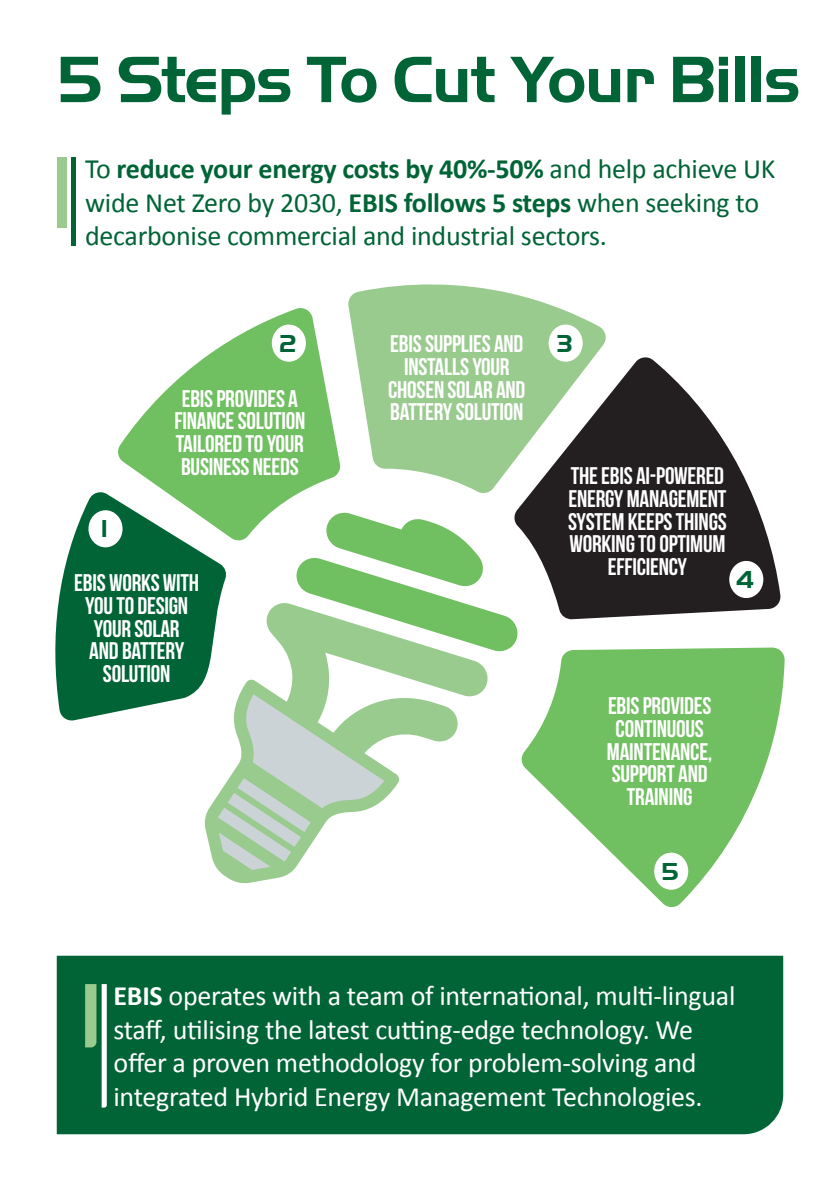
<style>
.page{position:relative;width:840px;height:1191px;background:#fff}
.page>*{position:absolute;margin:0;border:0;box-sizing:border-box;transform-origin:0 0}
.t1{font:700 68px "Handel Got D";letter-spacing:-.025em;color:#006436}
.t2{font:28px/33.6px "Calibri";letter-spacing:-.01em;color:#fff}
.t3{font:28px/33.6px "Calibri";letter-spacing:-.01em;color:#006436}
.t4{font:700 25.4px "Handel Got D";color:#006436}
.t5{font:24px/22.6px "Bebas Neue";letter-spacing:-.01em;color:#fff;text-align:center}
.s1{font-weight:700}
</style>
<div class="page">
<hr style="left:839px;top:0;width:1px;height:865px;background:#deecd7">
<div style="left:71px;top:157px;width:5px;height:88px;background:#006436"></div>
<div style="left:57px;top:157px;width:10px;height:71px;background:#99ca8e"></div>
<svg style="left:348px;top:284px;width:258px;height:209px;fill:#99ca8e"></svg>
<svg style="left:118px;top:308px;width:223px;height:233px;fill:#70bf60"></svg>
<svg style="left:55px;top:490px;width:172px;height:231px;fill:#006436"></svg>
<svg style="left:513px;top:356px;width:267px;height:263px;fill:#231f20"></svg>
<svg style="left:521px;top:647px;width:263px;height:260px;fill:#70bf60"></svg>
<div style="left:88px;top:510px;width:34px;height:37px;background:#fff;border-radius:50%"></div>
<div style="left:272px;top:324px;width:34px;height:38px;background:#fff;border-radius:50%"></div>
<div style="left:548px;top:324px;width:34px;height:38px;background:#fff;border-radius:50%"></div>
<div style="left:728px;top:561px;width:35px;height:37px;background:#fff;border-radius:50%"></div>
<div style="left:653px;top:852px;width:34px;height:37px;background:#fff;border-radius:50%"></div>
<svg style="left:204px;top:601px;width:284px;height:283px"></svg>
<svg style="left:218px;top:694px;width:166px;height:176px"></svg>
<svg style="left:295px;top:510px;width:223px;height:143px"></svg>
<div style="left:57px;top:955px;width:725px;height:179px;background:#006436"></div>
<svg style="left:102px;top:984px;width:5px;height:123px"></svg>
<svg style="left:85px;top:984px;width:11px;height:63px"></svg>
<h1 class="t1" style="left:57px;top:41px;width:745px">5 Steps To Cut Your Bills</h1>
<p class="t3" style="left:85px;top:150px;width:691px">To <span class="s1">reduce your energy costs by 40%-50%</span> and help achieve UK wide Net Zero by 2030, <span class="s1">EBIS follows 5 steps</span> when seeking to decarbonise commercial and industrial sectors.</p>
<p class="t4" style="left:279px;top:329px;width:18px">2</p>
<p class="t4" style="left:556px;top:329px;width:17px">3</p>
<p class="t5" style="left:388px;top:332px;width:139px">EBIS SUPPLIES AND<br>INSTALLS YOUR<br>CHOSEN SOLAR AND<br>BATTERY SOLUTION</p>
<p class="t5" style="left:174px;top:387px;width:132px;text-align:left">EBIS PROVIDES A<br>FINANCE SOLUTION<br>TAILORED TO YOUR<br>BUSINESS NEEDS</p>
<p class="t5" style="left:567px;top:464px;width:160px">THE EBIS AI-POWERED<br>ENERGY MANAGEMENT<br>SYSTEM KEEPS THINGS<br>WORKING TO OPTIMUM<br>EFFICIENCY</p>
<p class="t4" style="left:101px;top:514px;width:9px">1</p>
<p class="t5" style="left:74px;top:571px;width:126px">EBIS WORKS WITH<br>YOU TO DESIGN<br>YOUR SOLAR<br>AND BATTERY<br>SOLUTION</p>
<p class="t5" style="left:606px;top:694px;width:107px">EBIS PROVIDES<br>CONTINUOUS<br>MAINTENANCE,<br>SUPPORT AND<br>TRAINING</p>
<p class="t4" style="left:735px;top:565px;width:19px">4</p>
<p class="t4" style="left:661px;top:857px;width:19px">5</p>
<p class="t2" style="left:113px;top:977px;width:623px"><span class="s1">EBIS</span> operates with a team of international, multi-lingual staff, utilising the latest cutting-edge technology. We offer a proven methodology for problem-solving and integrated Hybrid Energy Management Technologies.</p>
</div>
